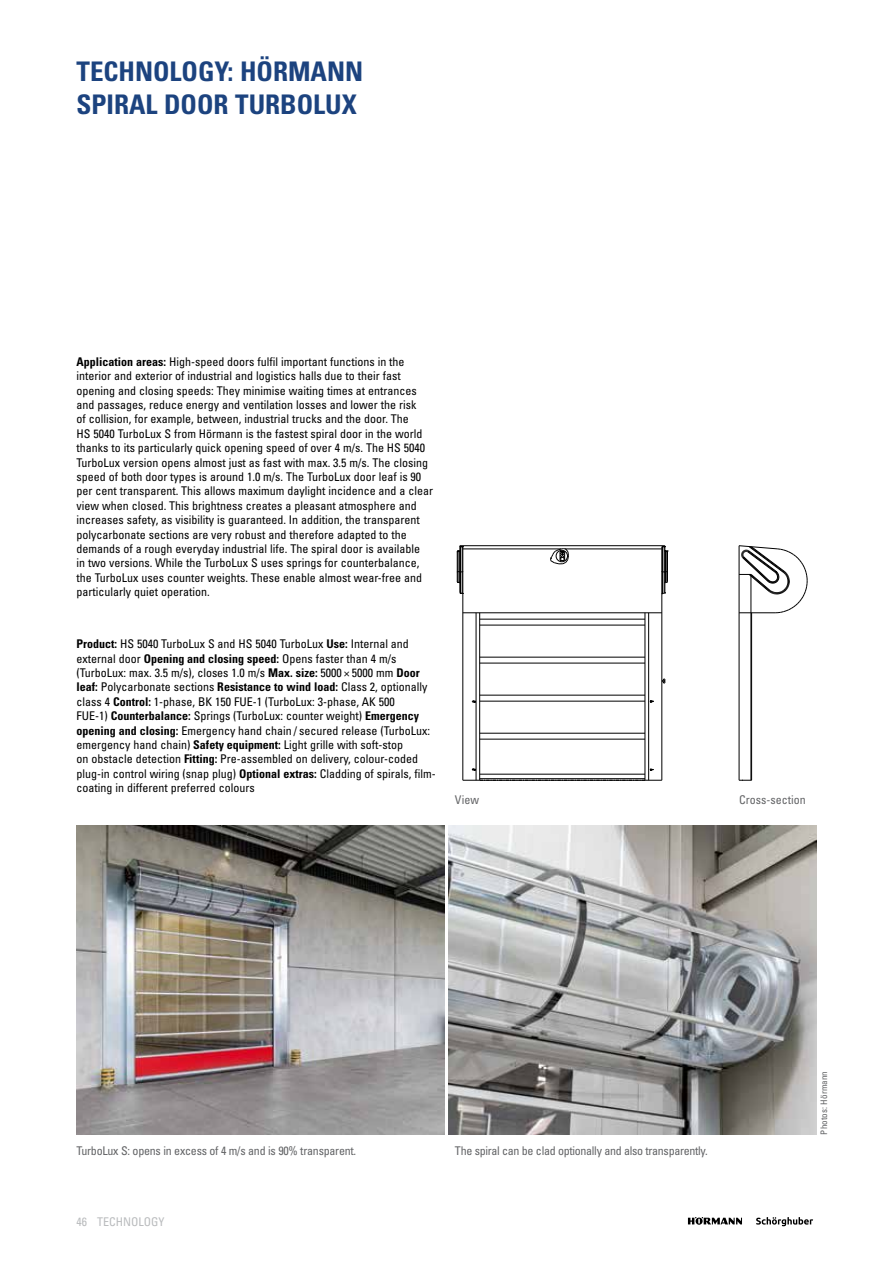
<style>
.page{position:relative;width:893px;height:1263px;background:#fff}
.page>*{position:absolute;margin:0;border:0;box-sizing:border-box;transform-origin:0 0}
.t1{font:700 condensed 27px/32.4px "Univers LT Std";color:#1c437f}
.t2{font:condensed 12px/14.4px "Univers LT Std";color:#000}
.t3{font:condensed 12px "Univers LT Std";letter-spacing:-.02em;color:#636466}
.t4{font:condensed 12px "Univers LT Std";color:#636466}
.t5{font:condensed 12px "Univers LT Std";color:#babcbe}
.t6{font:condensed 9px "Univers LT Std";letter-spacing:.01em;color:#636466}
.s1{font-weight:700}
</style>
<div class="page">
<svg style="left:756px;top:1217px;width:57px;height:9px"></svg>
<svg style="left:688px;top:1217px;width:54px;height:8px"></svg>
<img style="left:77px;top:825px;width:367px;height:309px">
<svg style="left:456px;top:545px;width:323px;height:236px"></svg>
<svg style="left:463px;top:780px;width:199px;height:1px"></svg>
<hr style="left:457px;top:551px;width:1px;height:31px;background:#000">
<hr style="left:480px;top:774px;width:165px;height:1px;background:#000">
<hr style="left:459px;top:546px;width:1px;height:47px;background:#000">
<hr style="left:462px;top:547px;width:1px;height:233px;background:#000">
<hr style="left:476px;top:613px;width:1px;height:167px;background:#000">
<hr style="left:479px;top:613px;width:1px;height:167px;background:#000">
<hr style="left:480px;top:739px;width:165px;height:1px;background:#000">
<hr style="left:480px;top:733px;width:165px;height:1px;background:#000">
<hr style="left:480px;top:701px;width:165px;height:1px;background:#000">
<hr style="left:480px;top:695px;width:165px;height:1px;background:#000">
<hr style="left:480px;top:663px;width:165px;height:1px;background:#000">
<hr style="left:480px;top:657px;width:165px;height:1px;background:#000">
<hr style="left:480px;top:625px;width:165px;height:1px;background:#000">
<hr style="left:480px;top:619px;width:165px;height:1px;background:#000">
<hr style="left:463px;top:612px;width:199px;height:1px;background:#000">
<hr style="left:645px;top:613px;width:1px;height:167px;background:#000">
<hr style="left:648px;top:613px;width:1px;height:167px;background:#000">
<svg style="left:457px;top:570px;width:6px;height:3px"></svg>
<svg style="left:662px;top:570px;width:5px;height:3px"></svg>
<hr style="left:661px;top:547px;width:1px;height:233px;background:#000">
<svg style="left:662px;top:679px;width:3px;height:5px"></svg>
<hr style="left:664px;top:546px;width:1px;height:47px;background:#000">
<hr style="left:667px;top:551px;width:1px;height:31px;background:#000">
<hr style="left:460px;top:545px;width:205px;height:1px;background:#000">
<hr style="left:739px;top:546px;width:1px;height:234px;background:#000">
<hr style="left:751px;top:613px;width:1px;height:167px;background:#000">
<svg style="left:661px;top:546px;width:7px;height:6px"></svg>
<svg style="left:661px;top:592px;width:5px;height:3px"></svg>
<svg style="left:459px;top:592px;width:5px;height:3px"></svg>
<svg style="left:457px;top:546px;width:6px;height:6px"></svg>
<svg style="left:550px;top:548px;width:19px;height:16px"></svg>
<svg style="left:739px;top:780px;width:13px;height:1px"></svg>
<svg style="left:738px;top:545px;width:70px;height:68px"></svg>
<img style="left:449px;top:825px;width:367px;height:309px">
<h1 class="t1" style="left:77px;top:56px;width:288px">TECHNOLOGY: HÖRMANN<br>SPIRAL DOOR TURBOLUX</h1>
<p class="t2" style="left:77px;top:354px;width:358px"><span class="s1">Application areas:</span> High-speed doors fulfil important functions in the interior and exterior of industrial and logistics halls due to their fast opening and closing speeds: They minimise waiting times at entrances and passages, reduce energy and ventilation losses and lower the risk<br>of collision, for example, between, industrial trucks and the door. The<br>HS 5040 TurboLux S from Hörmann is the fastest spiral door in the world thanks to its particularly quick opening speed of over 4 m/s. The HS 5040<br>TurboLux version opens almost just as fast with max. 3.5 m/s. The closing speed of both door types is around 1.0 m/s. The TurboLux door leaf is 90 per cent transparent. This allows maximum daylight incidence and a clear view when closed. This brightness creates a pleasant atmosphere and increases safety, as visibility is guaranteed. In addition, the transparent polycarbonate sections are very robust and therefore adapted to the demands of a rough everyday industrial life. The spiral door is available<br>in two versions. While the TurboLux S uses springs for counterbalance, the TurboLux uses counter weights. These enable almost wear-free and particularly quiet operation.</p>
<p class="t2" style="left:77px;top:636px;width:361px"><span class="s1">Product:</span> HS 5040 TurboLux S and HS 5040 TurboLux <span class="s1">Use:</span> Internal and external door <span class="s1">Opening and closing speed:</span> Opens faster than 4 m/s (TurboLux: max. 3.5 m/s), closes 1.0 m/s <span class="s1">Max. size:</span> 5000 × 5000 mm <span class="s1">Door leaf:</span> Polycarbonate sections <span class="s1">Resistance to wind load:</span> Class 2, optionally class 4 <span class="s1">Control:</span> 1-phase, BK 150 FUE-1 (TurboLux: 3-phase, AK 500<br>FUE-1) <span class="s1">Counterbalance:</span> Springs (TurboLux: counter weight) <span class="s1">Emergency opening and closing:</span> Emergency hand chain / secured release (TurboLux: emergency hand chain) <span class="s1">Safety equipment:</span> Light grille with soft-stop<br>on obstacle detection <span class="s1">Fitting:</span> Pre-assembled on delivery, colour-coded plug-in control wiring (snap plug) <span class="s1">Optional extras:</span> Cladding of spirals, film&shy;coating in different preferred colours</p>
<p class="t3" style="left:455px;top:793px;width:25px">View</p>
<p class="t4" style="left:739px;top:793px;width:68px">Cross-section</p>
<p class="t3" style="left:77px;top:1143px;width:281px">TurboLux S: opens in excess of 4 m/s and is 90% transparent.</p>
<p class="t3" style="left:455px;top:1143px;width:254px">The spiral can be clad optionally and also transparently.</p>
<p class="t5" style="left:77px;top:1214px;width:89px">46 TECHNOLOGY</p>
<p class="t6" style="left:818px;top:1134px;width:65px;rotate:-90deg">Photos: Hörmann</p>
</div>
